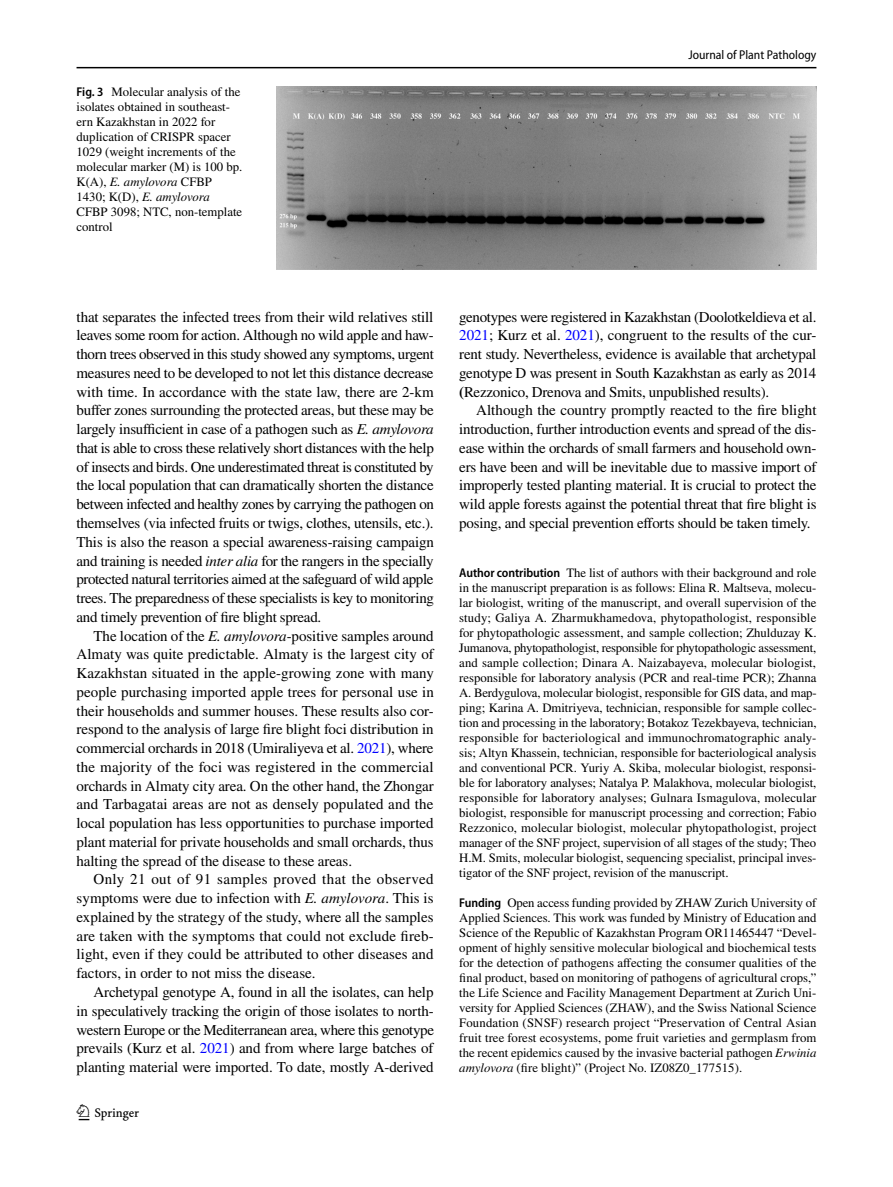
<style>
.page{position:relative;width:893px;height:1187px;background:#fff}
.page>*{position:absolute;margin:0;border:0;box-sizing:border-box;transform-origin:0 0}
.t1{font:22.5px "Springnew Regular 2";color:#000}
.t2{font:15px/18.8px "STIX";letter-spacing:-.015em;color:#000;text-align:justify}
.t3{font:12.75px/15px "STIX";color:#000;text-align:justify}
.t4{font:semi-condensed 12.75px "Myriad Pro";color:#000}
.s1{font-family:"Myriad Pro";font-weight:600;font-stretch:semi-condensed}
.s2{font-style:italic}
.s3{color:#00f}
.s4{font-weight:700}
</style>
<div class="page">
<hr style="left:77px;top:67px;width:739px;height:1px;background:#000">
<img style="left:276px;top:87px;width:540px;height:182px">
<p class="t3" style="left:77px;top:85px;width:167px;text-align:left"><span class="s1">Fig. 3</span> Molecular analysis of the isolates obtained in southeast&shy;ern Kazakhstan in 2022 for duplication of CRISPR spacer<br>1029 (weight increments of the molecular marker (M) is 100 bp.<br>K(A), <span class="s2">E. amylovora</span> CFBP<br>1430; K(D), <span class="s2">E. amylovora<br></span>CFBP 3098; NTC, non-template control</p>
<p class="t4" style="left:688px;top:48px;width:130px">Journal of Plant Pathology</p>
<p class="t2" style="left:77px;top:308px;width:359px">that separates the infected trees from their wild relatives still leaves some room for action. Although no wild apple and haw&shy;thorn trees observed in this study showed any symptoms, urgent measures need to be developed to not let this distance decrease with time. In accordance with the state law, there are 2-km buffer zones surrounding the protected areas, but these may be largely insufficient in case of a pathogen such as <span class="s2">E. amylovora </span>that is able to cross these relatively short distances with the help of insects and birds. One underestimated threat is constituted by the local population that can dramatically shorten the distance between infected and healthy zones by carrying the pathogen on themselves (via infected fruits or twigs, clothes, utensils, etc.).<br>This is also the reason a special awareness-raising campaign and training is needed <span class="s2">inter alia</span> for the rangers in the specially protected natural territories aimed at the safeguard of wild apple trees. The preparedness of these specialists is key to monitoring and timely prevention of fire blight spread.</p>
<p class="t2" style="left:77px;top:627px;width:359px;text-indent:17px">The location of the <span class="s2">E. amylovora</span>-positive samples around Almaty was quite predictable. Almaty is the largest city of Kazakhstan situated in the apple-growing zone with many people purchasing imported apple trees for personal use in their households and summer houses. These results also cor&shy;respond to the analysis of large fire blight foci distribution in commercial orchards in 2018 (Umiraliyeva et al. <span class="s3">2021</span>), where the majority of the foci was registered in the commercial orchards in Almaty city area. On the other hand, the Zhongar and Tarbagatai areas are not as densely populated and the local population has less opportunities to purchase imported plant material for private households and small orchards, thus halting the spread of the disease to these areas.</p>
<p class="t2" style="left:77px;top:871px;width:359px;text-indent:17px">Only 21 out of 91 samples proved that the observed symptoms were due to infection with <span class="s2">E. amylovora</span>. This is explained by the strategy of the study, where all the samples are taken with the symptoms that could not exclude fireb&shy;light, even if they could be attributed to other diseases and factors, in order to not miss the disease.</p>
<p class="t2" style="left:77px;top:983px;width:359px;text-indent:17px">Archetypal genotype A, found in all the isolates, can help in speculatively tracking the origin of those isolates to north&shy;western Europe or the Mediterranean area, where this genotype prevails (Kurz et al. <span class="s3">2021</span>) and from where large batches of planting material were imported. To date, mostly A-derived</p>
<h1 class="t1" style="left:79px;top:1104px;width:62px">1 3</h1>
<p class="t2" style="left:459px;top:308px;width:359px">genotypes were registered in Kazakhstan (Doolotkeldieva et al.<br><span class="s3">2021</span>; Kurz et al. <span class="s3">2021</span>), congruent to the results of the cur&shy;rent study. Nevertheless, evidence is available that archetypal genotype D was present in South Kazakhstan as early as 2014 <span class="s4">(</span>Rezzonico, Drenova and Smits, unpublished results).</p>
<p class="t2" style="left:459px;top:402px;width:359px;text-indent:17px">Although the country promptly reacted to the fire blight introduction, further introduction events and spread of the dis&shy;ease within the orchards of small farmers and household own&shy;ers have been and will be inevitable due to massive import of improperly tested planting material. It is crucial to protect the wild apple forests against the potential threat that fire blight is posing, and special prevention efforts should be taken timely.</p>
<p class="t3" style="left:459px;top:566px;width:359px"><span class="s1">Author contribution</span> The list of authors with their background and role in the manuscript preparation is as follows: Elina R. Maltseva, molecu&shy;lar biologist, writing of the manuscript, and overall supervision of the study; Galiya A. Zharmukhamedova, phytopathologist, responsible for phytopathologic assessment, and sample collection; Zhulduzay K.<br>Jumanova, phytopathologist, responsible for phytopathologic assessment, and sample collection; Dinara A. Naizabayeva, molecular biologist, responsible for laboratory analysis (PCR and real-time PCR); Zhanna A. Berdygulova, molecular biologist, responsible for GIS data, and map&shy;ping; Karina A. Dmitriyeva, technician, responsible for sample collec&shy;tion and processing in the laboratory; Botakoz Tezekbayeva, technician, responsible for bacteriological and immunochromatographic analy&shy;sis; Altyn Khassein, technician, responsible for bacteriological analysis and conventional PCR. Yuriy A. Skiba, molecular biologist, responsi&shy;ble for laboratory analyses; Natalya P. Malakhova, molecular biologist, responsible for laboratory analyses; Gulnara Ismagulova, molecular biologist, responsible for manuscript processing and correction; Fabio Rezzonico, molecular biologist, molecular phytopathologist, project manager of the SNF project, supervision of all stages of the study; Theo H.M. Smits, molecular biologist, sequencing specialist, principal inves&shy;tigator of the SNF project, revision of the manuscript.</p>
<p class="t3" style="left:459px;top:895px;width:359px"><span class="s1">Funding</span> Open access funding provided by ZHAW Zurich University of Applied Sciences. This work was funded by Ministry of Education and Science of the Republic of Kazakhstan Program OR11465447 “Devel&shy;opment of highly sensitive molecular biological and biochemical tests for the detection of pathogens affecting the consumer qualities of the final product, based on monitoring of pathogens of agricultural crops,” the Life Science and Facility Management Department at Zurich Uni&shy;versity for Applied Sciences (ZHAW), and the Swiss National Science Foundation (SNSF) research project “Preservation of Central Asian fruit tree forest ecosystems, pome fruit varieties and germplasm from the recent epidemics caused by the invasive bacterial pathogen <span class="s2">Erwinia amylovora</span> (fire blight)” (Project No. IZ08Z0_177515).</p>
</div>
